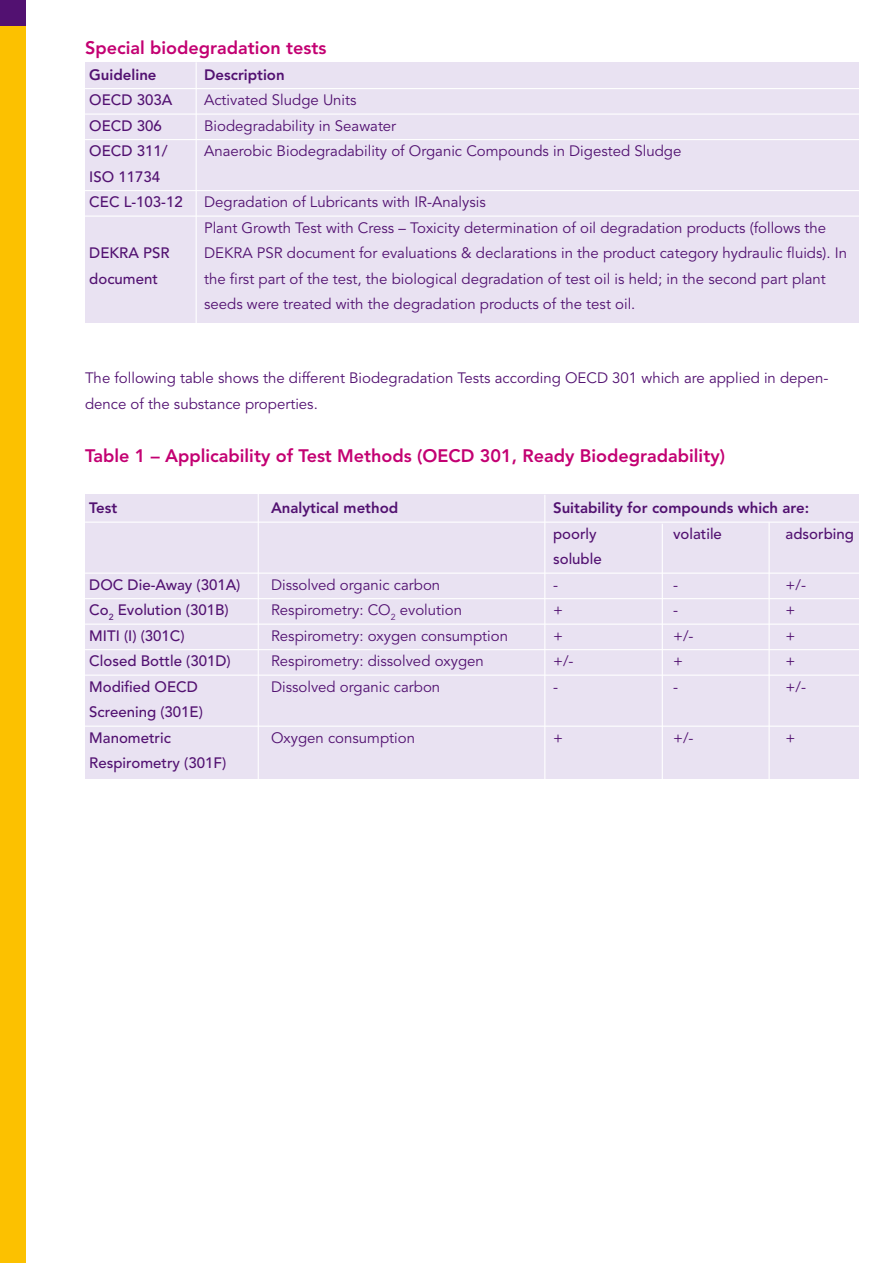
<style>
.page{position:relative;width:893px;height:1263px;background:#fff}
.page>*{position:absolute;margin:0;border:0;box-sizing:border-box;transform-origin:0 0}
.t1{font:800 18px "Avenir";color:#c30072}
.t2{font:15px/25.5px "Avenir";color:#521171}
.t3{font:500 15px/25.5px "Avenir";color:#521171}
.t4{font:800 15px "Avenir";color:#521171}
</style>
<div class="page">
<div style="left:0;top:0;width:26px;height:1263px;background:#fcc100"></div>
<div style="left:0;top:0;width:26px;height:26px;background:#521171"></div>
<div style="left:85px;top:62px;width:774px;height:261px;background:#e9e2f2"></div>
<hr style="left:85px;top:88px;width:774px;height:1px;background:#fff">
<hr style="left:85px;top:114px;width:774px;height:1px;background:#fff">
<hr style="left:85px;top:139px;width:774px;height:1px;background:#fff">
<hr style="left:85px;top:190px;width:774px;height:1px;background:#fff">
<hr style="left:85px;top:216px;width:774px;height:1px;background:#fff">
<div style="left:85px;top:494px;width:774px;height:284px;background:#e9e2f2"></div>
<hr style="left:85px;top:522px;width:774px;height:1px;background:#fff">
<hr style="left:85px;top:573px;width:774px;height:1px;background:#fff">
<hr style="left:85px;top:598px;width:774px;height:1px;background:#fff">
<hr style="left:85px;top:624px;width:774px;height:1px;background:#fff">
<hr style="left:85px;top:649px;width:774px;height:1px;background:#fff">
<hr style="left:85px;top:675px;width:774px;height:1px;background:#fff">
<hr style="left:85px;top:726px;width:774px;height:1px;background:#fff">
<hr style="left:196px;top:62px;width:1px;height:266px;background:#fff">
<hr style="left:258px;top:493px;width:1px;height:292px;background:#fff">
<hr style="left:544px;top:495px;width:1px;height:291px;background:#fff">
<hr style="left:662px;top:524px;width:1px;height:262px;background:#fff">
<hr style="left:768px;top:522px;width:2px;height:263px;background:#fff">
<p class="t1" style="left:85px;top:37px;width:243px">Special biodegradation tests</p>
<p class="t4" style="left:89px;top:65px;width:69px">Guideline</p>
<p class="t4" style="left:204px;top:65px;width:82px">Description</p>
<p class="t3" style="left:89px;top:87px;width:85px">OECD 303A</p>
<p class="t2" style="left:204px;top:88px;width:154px">Activated Sludge Units</p>
<p class="t3" style="left:89px;top:113px;width:74px">OECD 306</p>
<p class="t2" style="left:204px;top:113px;width:194px">Biodegradability in Seawater</p>
<p class="t3" style="left:89px;top:138px;width:80px">OECD 311/</p>
<p class="t2" style="left:204px;top:139px;width:479px">Anaerobic Biodegradability of Organic Compounds in Digested Sludge</p>
<p class="t3" style="left:89px;top:164px;width:95px">ISO 11734<br>CEC L-103-12</p>
<p class="t2" style="left:204px;top:190px;width:624px">Degradation of Lubricants with IR-Analysis<br>Plant Growth Test with Cress – Toxicity determination of oil degradation products (follows the</p>
<p class="t3" style="left:89px;top:240px;width:82px">DEKRA PSR</p>
<p class="t2" style="left:204px;top:241px;width:644px">DEKRA PSR document for evaluations &amp; declarations in the product category hydraulic fluids). In</p>
<p class="t3" style="left:89px;top:266px;width:70px">document</p>
<p class="t2" style="left:204px;top:266px;width:623px">the first part of the test, the biological degradation of test oil is held; in the second part plant seeds were treated with the degradation products of the test oil.</p>
<p class="t2" style="left:85px;top:365px;width:745px">The following table shows the different Biodegradation Tests according OECD 301 which are applied in depen&shy;dence of the substance properties.</p>
<p class="t1" style="left:85px;top:445px;width:641px">Table 1 – Applicability of Test Methods (OECD 301, Ready Biodegradability)</p>
<p class="t4" style="left:89px;top:499px;width:30px">Test</p>
<p class="t4" style="left:271px;top:499px;width:129px">Analytical method</p>
<p class="t4" style="left:553px;top:499px;width:258px">Suitability for compounds which are:</p>
<p class="t3" style="left:553px;top:521px;width:45px">poorly</p>
<p class="t3" style="left:673px;top:521px;width:50px">volatile</p>
<p class="t3" style="left:786px;top:521px;width:70px">adsorbing</p>
<p class="t3" style="left:553px;top:546px;width:50px">soluble</p>
<p class="t3" style="left:89px;top:572px;width:153px">DOC Die-Away (301A)</p>
<p class="t2" style="left:271px;top:572px;width:171px">Dissolved organic carbon</p>
<p class="t2" style="left:553px;top:572px;width:6px">-</p>
<p class="t2" style="left:673px;top:572px;width:6px">-</p>
<p class="t2" style="left:786px;top:572px;width:22px">+/-</p>
<p class="t3" style="left:89px;top:597px;width:141px">Co<sub>2</sub> Evolution (301B)</p>
<p class="t2" style="left:271px;top:598px;width:192px">Respirometry: CO<sub>2</sub> evolution</p>
<p class="t2" style="left:553px;top:598px;width:11px">+</p>
<p class="t2" style="left:673px;top:598px;width:6px">-</p>
<p class="t2" style="left:786px;top:598px;width:11px">+</p>
<p class="t3" style="left:89px;top:623px;width:97px">MITI (I) (301C)</p>
<p class="t2" style="left:271px;top:623px;width:238px">Respirometry: oxygen consumption</p>
<p class="t2" style="left:553px;top:623px;width:11px">+</p>
<p class="t2" style="left:673px;top:623px;width:22px">+/-</p>
<p class="t2" style="left:786px;top:623px;width:11px">+</p>
<p class="t3" style="left:89px;top:648px;width:143px">Closed Bottle (301D)</p>
<p class="t2" style="left:271px;top:649px;width:214px">Respirometry: dissolved oxygen</p>
<p class="t2" style="left:553px;top:649px;width:22px">+/-</p>
<p class="t2" style="left:673px;top:649px;width:11px">+</p>
<p class="t2" style="left:786px;top:649px;width:11px">+</p>
<p class="t3" style="left:89px;top:674px;width:110px">Modified OECD</p>
<p class="t2" style="left:271px;top:674px;width:171px">Dissolved organic carbon</p>
<p class="t2" style="left:553px;top:674px;width:6px">-</p>
<p class="t2" style="left:673px;top:674px;width:6px">-</p>
<p class="t2" style="left:786px;top:674px;width:22px">+/-</p>
<p class="t3" style="left:89px;top:699px;width:115px">Screening (301E)<br>Manometric</p>
<p class="t2" style="left:271px;top:725px;width:145px">Oxygen consumption</p>
<p class="t2" style="left:553px;top:725px;width:11px">+</p>
<p class="t2" style="left:673px;top:725px;width:22px">+/-</p>
<p class="t2" style="left:786px;top:725px;width:11px">+</p>
<p class="t3" style="left:89px;top:750px;width:138px">Respirometry (301F)</p>
</div>
